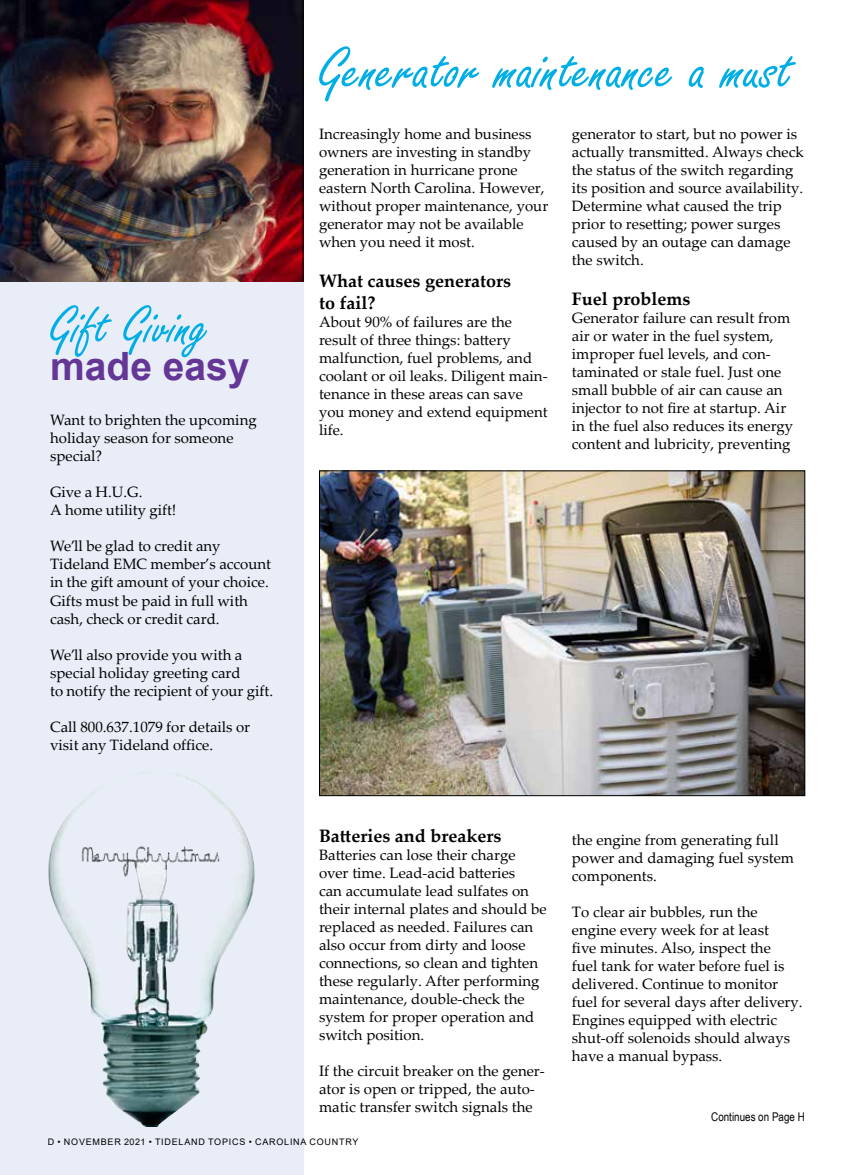
<style>
.page{position:relative;width:851px;height:1175px;background:#fff}
.page>*{position:absolute;margin:0;border:0;box-sizing:border-box;transform-origin:0 0}
.t1{font:63px "Freestyle Script";color:#00aee6}
.t2{font:57px "Freestyle Script";color:#00aee6}
.t3{font:700 39px "Arial";color:#643695}
.t4{font:700 18px/21.6px "Palatino Linotype";color:#000}
.t5{font:15px/18px "Palatino Linotype";color:#000}
.t6{font:12px "Arial Narrow";color:#000}
.t7{font:9px "Arial";letter-spacing:.085em;color:#000}
</style>
<div class="page">
<img style="left:0;top:0;width:303px;height:283px">
<div style="left:0;top:283px;width:303px;height:891px;background:#e9edf7"></div>
<img style="left:321px;top:472px;width:482px;height:322px">
<div style="left:319px;top:470px;width:486px;height:326px;border:1px solid #000"></div>
<img style="left:48px;top:774px;width:207px;height:353px">
<h2 class="t2" style="left:50px;top:295px;width:160px">Gift Giving</h2>
<h3 class="t3" style="left:50px;top:338px;width:201px">made easy</h3>
<p class="t5" style="left:50px;top:410px;width:208px">Want to brighten the upcoming holiday season for someone special?</p>
<p class="t5" style="left:50px;top:482px;width:128px">Give a H.U.G.<br>A home utility gift!</p>
<p class="t5" style="left:50px;top:536px;width:222px">We’ll be glad to credit any<br>Tideland EMC member’s account in the gift amount of your choice.<br>Gifts must be paid in full with cash, check or credit card.</p>
<p class="t5" style="left:50px;top:645px;width:224px">We’ll also provide you with a special holiday greeting card<br>to notify the recipient of your gift.</p>
<p class="t5" style="left:50px;top:717px;width:201px">Call 800.637.1079 for details or visit any Tideland office.</p>
<h1 class="t1" style="left:319px;top:35px;width:475px">Generator maintenance a must</h1>
<p class="t5" style="left:319px;top:125px;width:231px">Increasingly home and business owners are investing in standby generation in hurricane prone eastern North Carolina. However, without proper maintenance, your generator may not be available when you need it most.</p>
<p class="t4" style="left:319px;top:269px;width:193px">What causes generators to fail?</p>
<p class="t5" style="left:319px;top:312px;width:230px">About 90% of failures are the result of three things: battery malfunction, fuel problems, and coolant or oil leaks. Diligent main&shy;tenance in these areas can save you money and extend equipment life.</p>
<p class="t5" style="left:572px;top:125px;width:233px">generator to start, but no power is actually transmitted. Always check the status of the switch regarding its position and source availability.<br>Determine what caused the trip prior to resetting; power surges caused by an outage can damage the switch.</p>
<p class="t4" style="left:572px;top:287px;width:120px">Fuel problems</p>
<p class="t5" style="left:572px;top:308px;width:223px">Generator failure can result from air or water in the fuel system, improper fuel levels, and con&shy;taminated or stale fuel. Just one small bubble of air can cause an injector to not fire at startup. Air in the fuel also reduces its energy content and lubricity, preventing</p>
<p class="t4" style="left:319px;top:824px;width:184px">Batteries and breakers</p>
<p class="t5" style="left:319px;top:845px;width:229px">Batteries can lose their charge over time. Lead-acid batteries<br>can accumulate lead sulfates on their internal plates and should be replaced as needed. Failures can also occur from dirty and loose connections, so clean and tighten these regularly. After performing maintenance, double-check the system for proper operation and switch position.</p>
<p class="t5" style="left:319px;top:1061px;width:227px">If the circuit breaker on the gener&shy;ator is open or tripped, the auto&shy;matic transfer switch signals the</p>
<p class="t5" style="left:572px;top:830px;width:224px">the engine from generating full power and damaging fuel system components.</p>
<p class="t5" style="left:572px;top:902px;width:232px">To clear air bubbles, run the engine every week for at least<br>five minutes. Also, inspect the<br>fuel tank for water before fuel is delivered. Continue to monitor fuel for several days after delivery.<br>Engines equipped with electric shut-off solenoids should always have a manual bypass.</p>
<p class="t6" style="left:711px;top:1108px;width:95px">Continues on Page H</p>
<p class="t7" style="left:48px;top:1135px;width:312px">D • NOVEMBER 2021 • TIDELAND TOPICS • CAROLINA COUNTRY</p>
</div>
